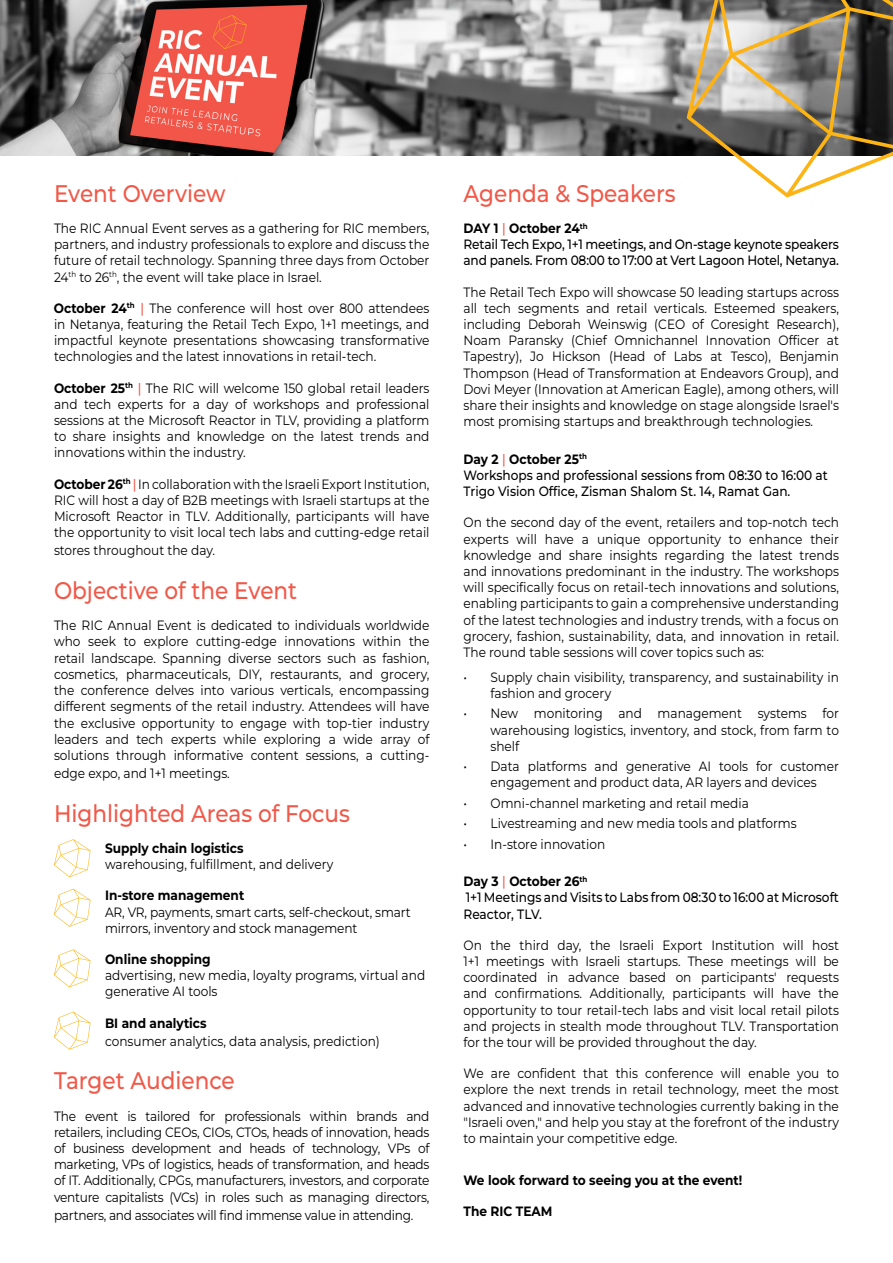
<style>
.page{position:relative;width:893px;height:1263px;background:#fff}
.page>*{position:absolute;margin:0;border:0;box-sizing:border-box;transform-origin:0 0}
.t1{font:500 24px "Montserrat";color:#f15848;scale:.9 1}
.t2{font:13.5px/16.2px "Montserrat";color:#000;text-align:justify;scale:.9 1}
.t3{font:500 13.5px/16.2px "Montserrat";letter-spacing:-.005em;color:#000;scale:.9 1}
.t4{font:700 13.5px "Montserrat";color:#000;scale:.9 1}
.t5{font:13.5px "Montserrat";letter-spacing:-.02em;color:#000;scale:.9 1}
.s1{font-weight:700}
.s2{font-weight:500;color:#f15848}
.s3{color:#f15848}
</style>
<div class="page">
<svg style="left:54px;top:839px;width:37px;height:38px"></svg>
<svg style="left:54px;top:889px;width:37px;height:38px"></svg>
<svg style="left:54px;top:949px;width:37px;height:38px"></svg>
<svg style="left:54px;top:1012px;width:37px;height:38px"></svg>
<img style="left:0;top:0;width:687px;height:155px">
<svg style="left:687px;top:0;width:206px;height:197px"></svg>
<h1 class="t1" style="left:54px;top:177px;width:192px">Event Overview</h1>
<p class="t2" style="left:54px;top:220px;width:419px">The RIC Annual Event serves as a gathering for RIC members, partners, and industry professionals to explore and discuss the future of retail technology. Spanning three days from October 24<sup>th</sup> to 26<sup>th</sup>, the event will take place in Israel.</p>
<p class="t2" style="left:54px;top:300px;width:419px"><span class="s1">October 24</span><sup>th</sup> <span class="s2">|</span> The conference will host over 800 attendees in Netanya, featuring the Retail Tech Expo, 1+1 meetings, and impactful keynote presentations showcasing transformative technologies and the latest innovations in retail-tech.</p>
<p class="t2" style="left:54px;top:379px;width:419px"><span class="s1">October 25</span><sup>th</sup> <span class="s2">|</span> The RIC will welcome 150 global retail leaders and tech experts for a day of workshops and professional sessions at the Microsoft Reactor in TLV, providing a platform to share insights and knowledge on the latest trends and innovations within the industry.</p>
<p class="t2" style="left:54px;top:475px;width:419px"><span class="s1">October 26</span><sup>th</sup> <span class="s2">|</span> In collaboration with the Israeli Export Institution, RIC will host a day of B2B meetings with Israeli startups at the Microsoft Reactor in TLV. Additionally, participants will have the opportunity to visit local tech labs and cutting-edge retail</p>
<p class="t2" style="left:54px;top:542px;width:181px">stores throughout the day.</p>
<h1 class="t1" style="left:54px;top:575px;width:272px">Objective of the Event</h1>
<p class="t2" style="left:54px;top:617px;width:419px">The RIC Annual Event is dedicated to individuals worldwide who seek to explore cutting-edge innovations within the retail landscape. Spanning diverse sectors such as fashion, cosmetics, pharmaceuticals, DIY, restaurants, and grocery, the conference delves into various verticals, encompassing different segments of the retail industry. Attendees will have the exclusive opportunity to engage with top-tier industry leaders and tech experts while exploring a wide array of solutions through informative content sessions, a cutting-</p>
<p class="t2" style="left:54px;top:765px;width:197px">edge expo, and 1+1 meetings.</p>
<h1 class="t1" style="left:54px;top:797px;width:330px">Highlighted Areas of Focus</h1>
<p class="t4" style="left:105px;top:839px;width:155px">Supply chain logistics</p>
<p class="t2" style="left:105px;top:856px;width:255px">warehousing, fulfillment, and delivery</p>
<p class="t4" style="left:105px;top:886px;width:156px">In-store management</p>
<p class="t2" style="left:105px;top:903px;width:341px">AR, VR, payments, smart carts, self-checkout, smart mirrors, inventory and stock management</p>
<p class="t4" style="left:105px;top:950px;width:119px">Online shopping</p>
<p class="t2" style="left:105px;top:967px;width:357px">advertising, new media, loyalty programs, virtual and generative AI tools</p>
<p class="t4" style="left:105px;top:1014px;width:114px">BI and analytics</p>
<p class="t2" style="left:105px;top:1032px;width:307px">consumer analytics, data analysis, prediction)</p>
<h1 class="t1" style="left:54px;top:1065px;width:202px">Target Audience</h1>
<p class="t2" style="left:54px;top:1107px;width:419px">The event is tailored for professionals within brands and retailers, including CEOs, CIOs, CTOs, heads of innovation, heads of business development and heads of technology, VPs of marketing, VPs of logistics, heads of transformation, and heads of IT. Additionally, CPGs, manufacturers, investors, and corporate venture capitalists (VCs) in roles such as managing directors,</p>
<p class="t5" style="left:54px;top:1206px;width:401px">partners, and associates will find immense value in attending.</p>
<h1 class="t1" style="left:463px;top:177px;width:237px">Agenda &amp; Speakers</h1>
<p class="t3" style="left:463px;top:220px;width:419px"><span class="s1">DAY 1</span> <span class="s3">|</span> <span class="s1">October 24</span><sup>th<br></sup>Retail Tech Expo, 1+1 meetings, and On-stage keynote speakers and panels. From 08:00 to 17:00 at Vert Lagoon Hotel, Netanya.</p>
<p class="t2" style="left:463px;top:283px;width:419px">The Retail Tech Expo will showcase 50 leading startups across all tech segments and retail verticals. Esteemed speakers, including Deborah Weinswig (CEO of Coresight Research), Noam Paransky (Chief Omnichannel Innovation Officer at Tapestry), Jo Hickson (Head of Labs at Tesco), Benjamin Thompson (Head of Transformation at Endeavors Group), and Dovi Meyer (Innovation at American Eagle), among others, will share their insights and knowledge on stage alongside Israel's most promising startups and breakthrough technologies.</p>
<p class="t3" style="left:463px;top:450px;width:406px"><span class="s1">Day 2</span> <span class="s3">|</span> <span class="s1">October 25</span><sup>th<br></sup>Workshops and professional sessions from 08:30 to 16:00 at<br>Trigo Vision Office, Zisman Shalom St. 14, Ramat Gan.</p>
<p class="t2" style="left:463px;top:514px;width:419px">On the second day of the event, retailers and top-notch tech experts will have a unique opportunity to enhance their knowledge and share insights regarding the latest trends and innovations predominant in the industry. The workshops will specifically focus on retail-tech innovations and solutions, enabling participants to gain a comprehensive understanding of the latest technologies and industry trends, with a focus on grocery, fashion, sustainability, data, and innovation in retail.<br>The round table sessions will cover topics such as:</p>
<p class="t2" style="left:490px;top:668px;width:389px;text-indent:-27px">• Supply chain visibility, transparency, and sustainability in fashion and grocery</p>
<p class="t2" style="left:490px;top:705px;width:389px;text-indent:-27px">• New monitoring and management systems for warehousing logistics, inventory, and stock, from farm to shelf</p>
<p class="t2" style="left:463px;top:758px;width:419px;text-align:center">• Data platforms and generative AI tools for customer engagement and product data, AR layers and devices</p>
<p class="t2" style="left:463px;top:794px;width:319px">• Omni-channel marketing and retail media</p>
<p class="t2" style="left:463px;top:815px;width:372px">• Livestreaming and new media tools and platforms</p>
<p class="t2" style="left:463px;top:835px;width:159px">• In-store innovation</p>
<p class="t3" style="left:463px;top:873px;width:419px"><span class="s1">Day 3</span> <span class="s3">|</span> <span class="s1">October 26</span><sup>th<br></sup>1+1 Meetings and Visits to Labs from 08:30 to 16:00 at Microsoft<br>Reactor, TLV.</p>
<p class="t2" style="left:463px;top:936px;width:419px">On the third day, the Israeli Export Institution will host 1+1 meetings with Israeli startups. These meetings will be coordinated in advance based on participants' requests and confirmations. Additionally, participants will have the opportunity to tour retail-tech labs and visit local retail pilots and projects in stealth mode throughout TLV. Transportation for the tour will be provided throughout the day.</p>
<p class="t2" style="left:463px;top:1065px;width:419px">We are confident that this conference will enable you to explore the next trends in retail technology, meet the most advanced and innovative technologies currently baking in the "Israeli oven," and help you stay at the forefront of the industry to maintain your competitive edge.</p>
<p class="t4" style="left:463px;top:1171px;width:311px">We look forward to seeing you at the event!</p>
<p class="t4" style="left:463px;top:1202px;width:100px">The RIC TEAM</p>
</div>
